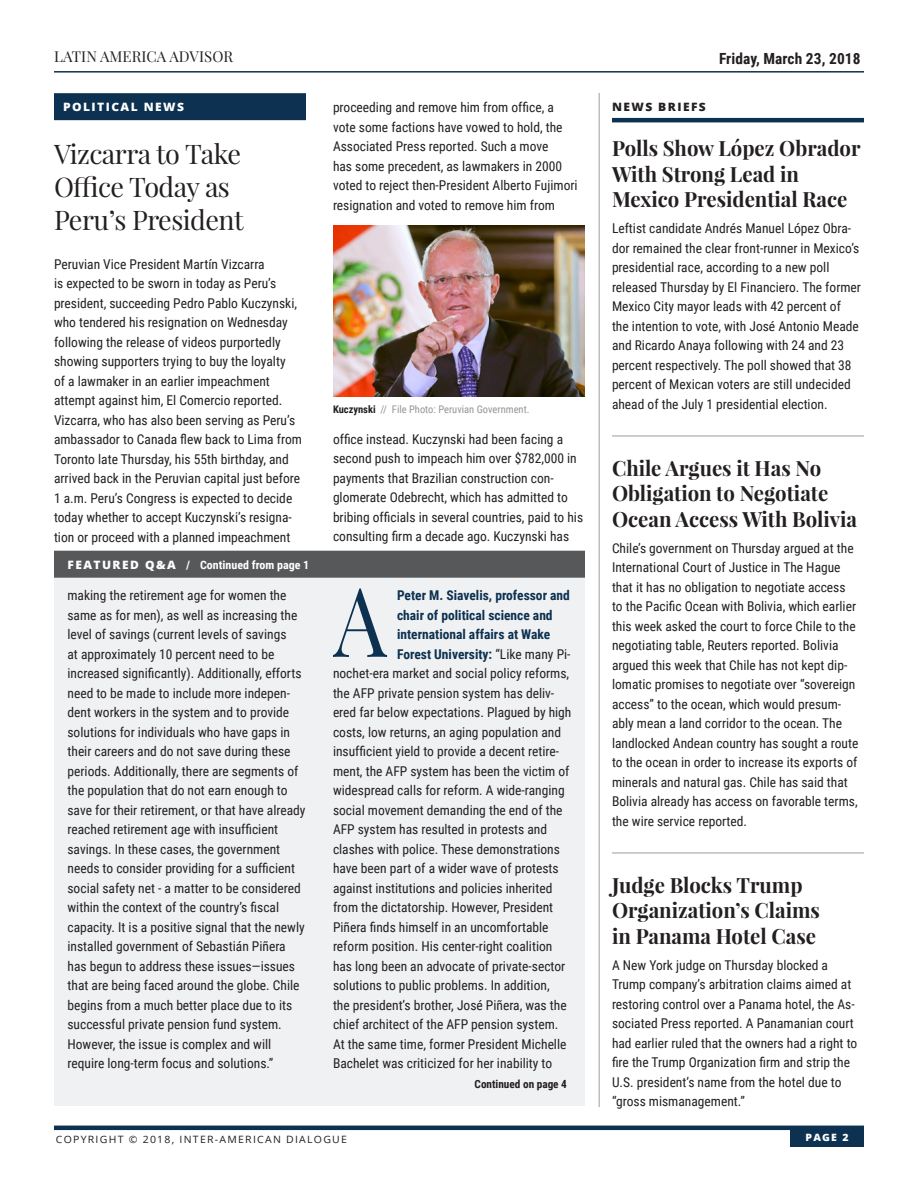
<style>
.page{position:relative;width:918px;height:1188px;background:#fff}
.page>*{position:absolute;margin:0;border:0;box-sizing:border-box;transform-origin:0 0}
.Answer_Text_-_Drop_C{font:96.15px "Playfair Display";color:#0c3151;scale:.88 1}
.Subhead_18pt{font:27px/33px "Playfair Display";letter-spacing:-.02em;color:#231f20}
.Subhead-_14pt_-_BOLD{font:700 21px/25.5px "Playfair Display";color:#231f20}
.News_Briefs__Subhea{font:700 21px/25.5px "Playfair Display";color:#231f20}
.t1{font:700 15.3px "Roboto Condensed";letter-spacing:.005em;color:#231f20}
.t2{font:15px "Playfair Display";letter-spacing:.005em;color:#231f20}
.Answer_Text_-_Drop_C-2{font:13.5px/19.5px "Roboto Condensed";color:#231f20}
.Main_Body_Text{font:13.5px/19.5px "Roboto Condensed";color:#231f20}
.News_Briefs__Body_T{font:13.5px/19.5px "Roboto Condensed";color:#231f20}
.News_Briefs__Subhea-2{font:13.5px/19.5px "Roboto Condensed";color:#231f20}
.Answer_Text_-_Drop_C-3{font:700 13.5px "Roboto Condensed";color:#0c3151}
.Sections_With_Dark_G{font:700 11.55px "Roboto Condensed";color:#fff;scale:1.04 1}
.Sections_-_with_Blue{font:800 11.55px "Open Sans";letter-spacing:.12em;color:#fff;scale:1.04 1}
.News_Briefs__Title{font:800 11.55px "Open Sans";letter-spacing:.12em;color:#231f20;scale:1.04 1}
.Continued_On_Text{font:700 11.25px "Roboto Condensed";color:#231f20}
.Photo_caption{font:10.5px "Roboto Condensed";color:#939598}
.t3{font:10.05px "Open Sans";letter-spacing:.12em;color:#231f20;scale:1.04 1}
.Board_Advisors_Heade{font:800 10.05px "Open Sans";color:#fff;scale:1.04 1}
.s1{font-family:"Open Sans";font-weight:800}
.s2{font-weight:700;color:#231f20}
.s3{font-weight:400;color:#231f20}
</style>
<div class="page">
<hr style="left:54px;top:1126px;width:810px;height:4px;background:#0c3151">
<div style="left:790px;top:1129px;width:74px;height:18px;background:#0c3151"></div>
<hr style="left:54px;top:71px;width:810px;height:2px;background:#0c3151">
<hr style="left:612px;top:118px;width:252px;height:4px;background:#0c3151">
<hr style="left:612px;top:435px;width:252px;height:2px;background:#bcbdc0">
<hr style="left:612px;top:852px;width:252px;height:2px;background:#bcbdc0">
<div style="left:54px;top:93px;width:252px;height:27px;background:#0c3151"></div>
<hr style="left:598px;top:93px;width:2px;height:1014px;background:#bcbdc0">
<div style="left:54px;top:567px;width:531px;height:539px;background:#f0f1f2"></div>
<div style="left:54px;top:551px;width:531px;height:27px;background:#57585a"></div>
<img style="left:333px;top:225px;width:252px;height:172px">
<p class="t2" style="left:54px;top:47px;width:181px">LATIN AMERICA ADVISOR</p>
<p class="Sections_-_with_Blue" style="left:63px;top:98px;width:118px">POLITICAL NEWS</p>
<p class="Subhead_18pt" style="left:54px;top:137px;width:191px">Vizcarra to Take<br>Office Today as<br>Peru’s President</p>
<p class="Main_Body_Text" style="left:54px;top:254px;width:249px">Peruvian Vice President Martín Vizcarra<br>is expected to be sworn in today as Peru’s president, succeeding Pedro Pablo Kuczynski, who tendered his resignation on Wednesday following the release of videos purportedly showing supporters trying to buy the loyalty<br>of a lawmaker in an earlier impeachment attempt against him, El Comercio reported.<br>Vizcarra, who has also been serving as Peru’s ambassador to Canada flew back to Lima from Toronto late Thursday, his 55th birthday, and arrived back in the Peruvian capital just before 1 a.m. Peru’s Congress is expected to decide today whether to accept Kuczynski’s resigna&shy;tion or proceed with a planned impeachment</p>
<p class="Sections_With_Dark_G" style="left:68px;top:556px;width:234px"><span class="s1">FEATURED Q&amp;A</span> / Continued from page 1</p>
<p class="Main_Body_Text" style="left:333px;top:97px;width:246px">proceeding and remove him from office, a vote some factions have vowed to hold, the Associated Press reported. Such a move<br>has some precedent, as lawmakers in 2000 voted to reject then-President Alberto Fujimori resignation and voted to remove him from</p>
<p class="Photo_caption" style="left:333px;top:402px;width:198px"><span class="s2">Kuczynski</span> // File Photo: Peruvian Government.</p>
<p class="Main_Body_Text" style="left:333px;top:429px;width:252px">office instead. Kuczynski had been facing a second push to impeach him over $782,000 in payments that Brazilian construction con&shy;glomerate Odebrecht, which has admitted to bribing officials in several countries, paid to his consulting firm a decade ago. Kuczynski has</p>
<p class="Answer_Text_-_Drop_C-2" style="left:68px;top:585px;width:240px">making the retirement age for women the same as for men), as well as increasing the level of savings (current levels of savings<br>at approximately 10 percent need to be increased significantly). Additionally, efforts need to be made to include more indepen&shy;dent workers in the system and to provide solutions for individuals who have gaps in their careers and do not save during these periods. Additionally, there are segments of the population that do not earn enough to save for their retirement, or that have already reached retirement age with insufficient savings. In these cases, the government needs to consider providing for a sufficient social safety net - a matter to be considered within the context of the country’s fiscal capacity. It is a positive signal that the newly installed government of Sebastián Piñera has begun to address these issues—issues that are being faced around the globe. Chile begins from a much better place due to its successful private pension fund system.<br>However, the issue is complex and will require long-term focus and solutions.”</p>
<p class="Answer_Text_-_Drop_C" style="left:334px;top:561px;width:62px">A</p>
<p class="Answer_Text_-_Drop_C-3" style="left:397px;top:586px;width:174px">Peter M. Siavelis, professor and</p>
<p class="Answer_Text_-_Drop_C-3" style="left:397px;top:605px;width:157px">chair of political science and</p>
<p class="Answer_Text_-_Drop_C-3" style="left:397px;top:625px;width:155px">international affairs at Wake</p>
<p class="Answer_Text_-_Drop_C-3" style="left:397px;top:644px;width:175px">Forest University: <span class="s3">“Like many Pi-</span></p>
<p class="Answer_Text_-_Drop_C-2" style="left:333px;top:663px;width:238px">nochet-era market and social policy reforms,</p>
<p class="Answer_Text_-_Drop_C-2" style="left:333px;top:682px;width:223px">the AFP private pension system has deliv-</p>
<p class="Answer_Text_-_Drop_C-2" style="left:333px;top:702px;width:240px">ered far below expectations. Plagued by high</p>
<p class="Answer_Text_-_Drop_C-2" style="left:333px;top:721px;width:230px">costs, low returns, an aging population and</p>
<p class="Answer_Text_-_Drop_C-2" style="left:333px;top:741px;width:228px">insufficient yield to provide a decent retire-</p>
<p class="Answer_Text_-_Drop_C-2" style="left:333px;top:760px;width:238px">ment, the AFP system has been the victim of</p>
<p class="Answer_Text_-_Drop_C-2" style="left:333px;top:780px;width:233px">widespread calls for reform. A wide-ranging</p>
<p class="Answer_Text_-_Drop_C-2" style="left:333px;top:799px;width:231px">social movement demanding the end of the</p>
<p class="Answer_Text_-_Drop_C-2" style="left:333px;top:819px;width:216px">AFP system has resulted in protests and</p>
<p class="Answer_Text_-_Drop_C-2" style="left:333px;top:838px;width:228px">clashes with police. These demonstrations</p>
<p class="Answer_Text_-_Drop_C-2" style="left:333px;top:858px;width:227px">have been part of a wider wave of protests</p>
<p class="Answer_Text_-_Drop_C-2" style="left:333px;top:877px;width:221px">against institutions and policies inherited</p>
<p class="Answer_Text_-_Drop_C-2" style="left:333px;top:897px;width:222px">from the dictatorship. However, President</p>
<p class="Answer_Text_-_Drop_C-2" style="left:333px;top:916px;width:217px">Piñera finds himself in an uncomfortable</p>
<p class="Answer_Text_-_Drop_C-2" style="left:333px;top:936px;width:221px">reform position. His center-right coalition</p>
<p class="Answer_Text_-_Drop_C-2" style="left:333px;top:955px;width:234px">has long been an advocate of private-sector</p>
<p class="Answer_Text_-_Drop_C-2" style="left:333px;top:975px;width:218px">solutions to public problems. In addition,</p>
<p class="Answer_Text_-_Drop_C-2" style="left:333px;top:994px;width:235px">the president’s brother, José Piñera, was the</p>
<p class="Answer_Text_-_Drop_C-2" style="left:333px;top:1014px;width:227px">chief architect of the AFP pension system.</p>
<p class="Answer_Text_-_Drop_C-2" style="left:333px;top:1033px;width:235px">At the same time, former President Michelle</p>
<p class="Answer_Text_-_Drop_C-2" style="left:333px;top:1053px;width:221px">Bachelet was criticized for her inability to</p>
<p class="Continued_On_Text" style="left:475px;top:1077px;width:94px">Continued on page 4</p>
<p class="t1" style="left:719px;top:47px;width:143px">Friday, March 23, 2018</p>
<p class="News_Briefs__Title" style="left:612px;top:98px;width:92px">NEWS BRIEFS</p>
<p class="News_Briefs__Subhea" style="left:612px;top:135px;width:250px">Polls Show López Obrador<br>With Strong Lead in<br>Mexico Presidential Race</p>
<p class="News_Briefs__Subhea-2" style="left:612px;top:218px;width:251px">Leftist candidate Andrés Manuel López Obra&shy;dor remained the clear front-runner in Mexico’s presidential race, according to a new poll released Thursday by El Financiero. The former Mexico City mayor leads with 42 percent of the intention to vote, with José Antonio Meade and Ricardo Anaya following with 24 and 23 percent respectively. The poll showed that 38 percent of Mexican voters are still undecided ahead of the July 1 presidential election.</p>
<p class="Subhead-_14pt_-_BOLD" style="left:612px;top:455px;width:247px">Chile Argues it Has No<br>Obligation to Negotiate<br>Ocean Access With Bolivia</p>
<p class="News_Briefs__Body_T" style="left:612px;top:538px;width:248px">Chile’s government on Thursday argued at the International Court of Justice in The Hague that it has no obligation to negotiate access to the Pacific Ocean with Bolivia, which earlier this week asked the court to force Chile to the negotiating table, Reuters reported. Bolivia argued this week that Chile has not kept dip&shy;lomatic promises to negotiate over “sovereign access” to the ocean, which would presum&shy;ably mean a land corridor to the ocean. The landlocked Andean country has sought a route to the ocean in order to increase its exports of minerals and natural gas. Chile has said that Bolivia already has access on favorable terms, the wire service reported.</p>
<p class="Subhead-_14pt_-_BOLD" style="left:612px;top:872px;width:210px">Judge Blocks Trump<br>Organization’s Claims in Panama Hotel Case</p>
<p class="News_Briefs__Body_T" style="left:612px;top:955px;width:247px">A New York judge on Thursday blocked a Trump company’s arbitration claims aimed at restoring control over a Panama hotel, the As&shy;sociated Press reported. A Panamanian court had earlier ruled that the owners had a right to fire the Trump Organization firm and strip the U.S. president’s name from the hotel due to “gross mismanagement.”</p>
<p class="t3" style="left:56px;top:1132px;width:281px">COPYRIGHT © 2018, INTER-AMERICAN DIALOGUE</p>
<p class="Board_Advisors_Heade" style="left:806px;top:1129px;width:43px">PAGE 2</p>
</div>
